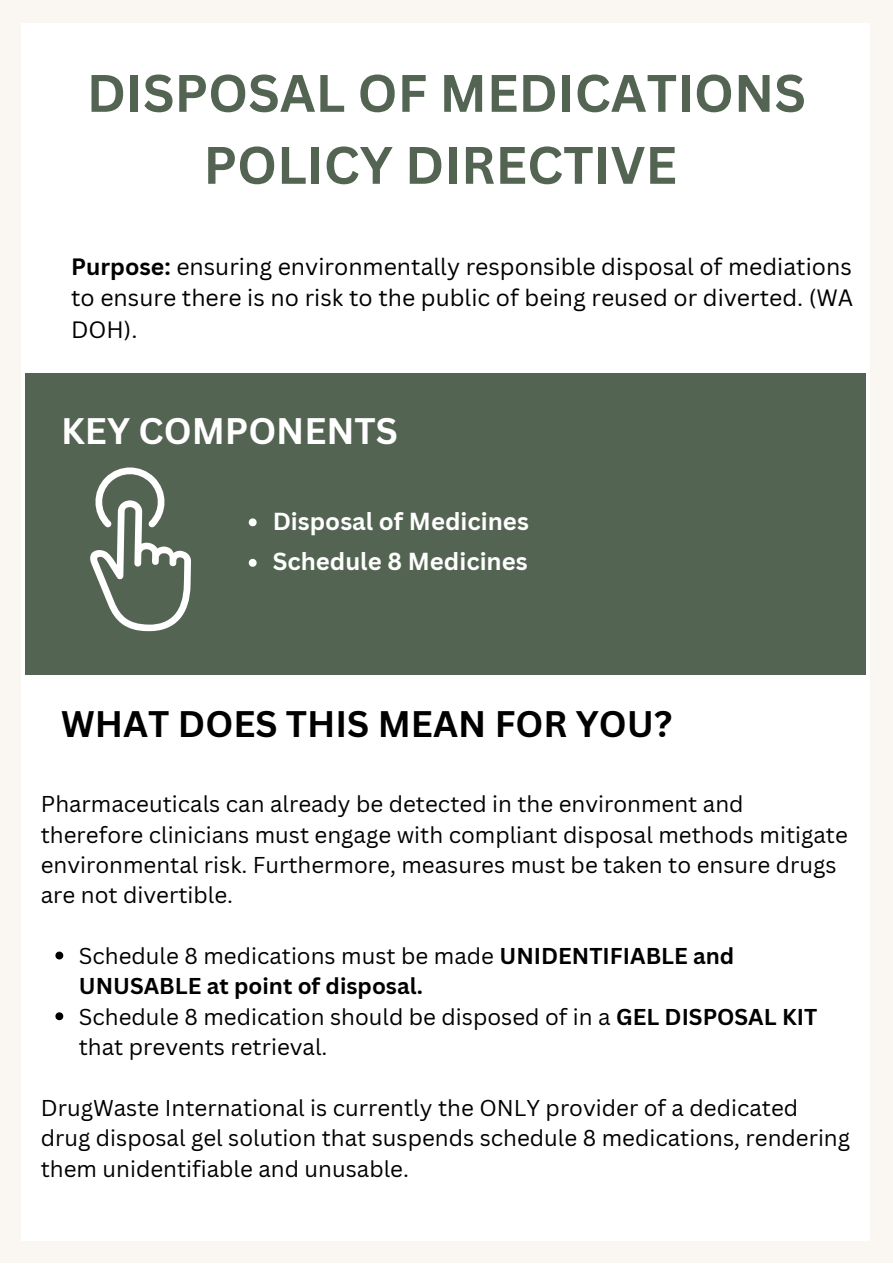
<style>
.page{position:relative;width:893px;height:1264px;background:#fff}
.page>*{position:absolute;margin:0;border:0;box-sizing:border-box;transform-origin:0 0}
.t1{font:700 51.45px/72px "Canva Sans";color:#546453;text-align:center}
.t2{font:700 36px "Canva Sans";color:#000}
.t3{font:700 36px "Canva Sans";color:#fff}
.t4{font:700 24px "Canva Sans";color:#fff}
.t5{font:22.95px/31.5px "Canva Sans";color:#000;text-align:justify}
.t6{font:22.35px/30.3px "Canva Sans";color:#000}
.t7{font:700 22.35px/30.3px "Canva Sans";color:#000}
.s1{font-weight:700}
.s2{font-weight:400}
</style>
<div class="page">
<div style="left:0;top:0;width:892px;height:1262px;background:#faf6f1"></div>
<div style="left:21px;top:23px;width:848px;height:1217px;background:#fff"></div>
<div style="left:26px;top:373px;width:839px;height:302px;background:#546453"></div>
<svg style="left:90px;top:467px;width:101px;height:164px"></svg>
<svg style="left:249px;top:518px;width:7px;height:8px"></svg>
<svg style="left:249px;top:559px;width:7px;height:7px"></svg>
<svg style="left:55px;top:951px;width:8px;height:8px"></svg>
<svg style="left:55px;top:1012px;width:8px;height:8px"></svg>
<p class="t1" style="left:87px;top:56px;width:720px">DISPOSAL OF MEDICATIONS<br>POLICY DIRECTIVE</p>
<p class="t5" style="left:71px;top:250px;width:783px"><span class="s1">Purpose:</span> ensuring environmentally responsible disposal of mediations to ensure there is no risk to the public of being reused or diverted. (WA DOH).</p>
<p class="t3" style="left:61px;top:406px;width:338px">KEY COMPONENTS</p>
<p class="t4" style="left:273px;top:504px;width:258px">Disposal of Medicines</p>
<p class="t4" style="left:273px;top:544px;width:256px">Schedule 8 Medicines</p>
<p class="t2" style="left:61px;top:698px;width:612px">WHAT DOES THIS MEAN FOR YOU?</p>
<p class="t6" style="left:41px;top:788px;width:808px">Pharmaceuticals can already be detected in the environment and therefore clinicians must engage with compliant disposal methods mitigate environmental risk. Furthermore, measures must be taken to ensure drugs are not divertible.</p>
<p class="t7" style="left:79px;top:940px;width:657px"><span class="s2">Schedule 8 medications must be made</span> UNIDENTIFIABLE and<br>UNUSABLE at point of disposal.</p>
<p class="t6" style="left:79px;top:1000px;width:740px">Schedule 8 medication should be disposed of in a <span class="s1">GEL DISPOSAL KIT </span>that prevents retrieval.</p>
<p class="t6" style="left:41px;top:1091px;width:810px">DrugWaste International is currently the ONLY provider of a dedicated drug disposal gel solution that suspends schedule 8 medications, rendering them unidentifiable and unusable.</p>
</div>
